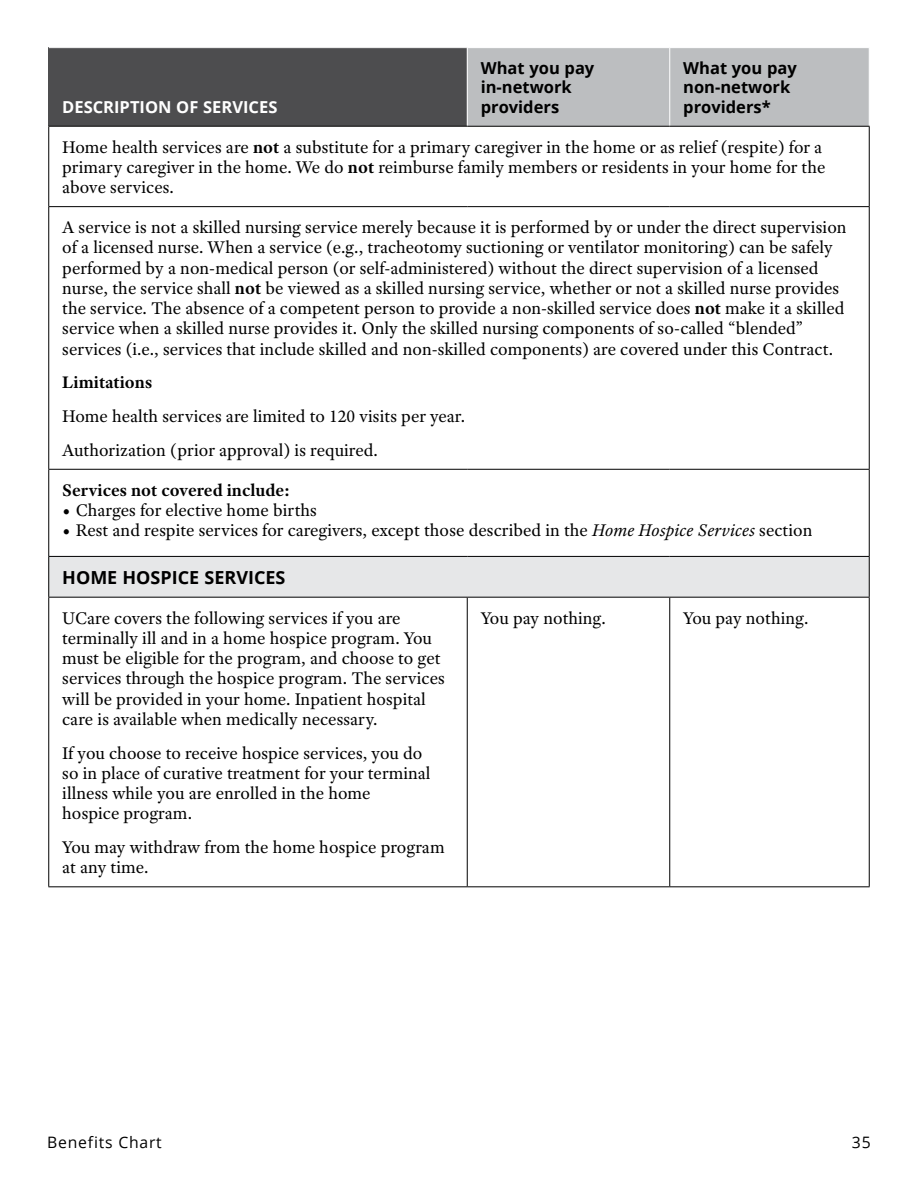
<style>
.page{position:relative;width:918px;height:1188px;background:#fff}
.page>*{position:absolute;margin:0;border:0;box-sizing:border-box;transform-origin:0 0}
.t1{font:18px/20.2px "Adobe Text Pro";color:#000}
.t2{font:700 18px "Adobe Text Pro";color:#000}
.t3{font:700 18px "Open Sans";color:#000}
.t4{font:700 16.5px/19.5px "Open Sans";color:#000}
.t5{font:700 16.5px "Open Sans";color:#fff}
.t6{font:15.75px "Open Sans";letter-spacing:.05em;color:#000}
.s1{font-weight:700}
.s2{font-style:italic}
</style>
<div class="page">
<div style="left:49px;top:48px;width:418px;height:78px;background:#4d4d4f"></div>
<div style="left:468px;top:48px;width:401px;height:78px;background:#bcbec0"></div>
<div style="left:49px;top:556px;width:820px;height:41px;background:#e6e7e8"></div>
<hr style="left:869px;top:127px;width:1px;height:79px;background:#000">
<hr style="left:869px;top:207px;width:1px;height:262px;background:#000">
<hr style="left:869px;top:470px;width:1px;height:86px;background:#000">
<hr style="left:869px;top:557px;width:1px;height:40px;background:#000">
<hr style="left:48px;top:127px;width:1px;height:79px;background:#000">
<hr style="left:48px;top:207px;width:1px;height:262px;background:#000">
<hr style="left:48px;top:469px;width:419px;height:1px;background:#000">
<hr style="left:48px;top:470px;width:1px;height:86px;background:#000">
<hr style="left:467px;top:469px;width:203px;height:1px;background:#000">
<hr style="left:670px;top:469px;width:200px;height:1px;background:#000">
<hr style="left:48px;top:556px;width:419px;height:1px;background:#000">
<hr style="left:48px;top:557px;width:1px;height:40px;background:#000">
<hr style="left:467px;top:556px;width:203px;height:1px;background:#000">
<hr style="left:670px;top:556px;width:200px;height:1px;background:#000">
<hr style="left:48px;top:597px;width:419px;height:1px;background:#000">
<hr style="left:48px;top:598px;width:1px;height:288px;background:#000">
<hr style="left:467px;top:597px;width:203px;height:1px;background:#000">
<hr style="left:467px;top:598px;width:1px;height:288px;background:#000">
<hr style="left:670px;top:597px;width:200px;height:1px;background:#000">
<hr style="left:669px;top:598px;width:1px;height:288px;background:#000">
<hr style="left:869px;top:598px;width:1px;height:288px;background:#000">
<hr style="left:48px;top:886px;width:419px;height:1px;background:#000">
<hr style="left:467px;top:886px;width:203px;height:1px;background:#000">
<hr style="left:670px;top:886px;width:200px;height:1px;background:#000">
<hr style="left:669px;top:48px;width:1px;height:78px;background:#fff">
<hr style="left:48px;top:126px;width:419px;height:1px;background:#000">
<hr style="left:467px;top:126px;width:203px;height:1px;background:#000">
<hr style="left:670px;top:126px;width:200px;height:1px;background:#000">
<hr style="left:48px;top:206px;width:419px;height:1px;background:#000">
<hr style="left:467px;top:206px;width:203px;height:1px;background:#000">
<hr style="left:670px;top:206px;width:200px;height:1px;background:#000">
<p class="t4" style="left:481px;top:58px;width:115px">What you pay in‑network providers</p>
<p class="t4" style="left:683px;top:58px;width:115px">What you pay non‑network providers*</p>
<p class="t1" style="left:62px;top:136px;width:765px">Home health services are <span class="s1">not</span> a substitute for a primary caregiver in the home or as relief (respite) for a primary caregiver in the home. We do <span class="s1">not</span> reimburse family members or residents in your home for the above services.</p>
<p class="t1" style="left:62px;top:217px;width:786px">A service is not a skilled nursing service merely because it is performed by or under the direct supervision of a licensed nurse. When a service (e.g., tracheotomy suctioning or ventilator monitoring) can be safely performed by a non‑medical person (or self‑administered) without the direct supervision of a licensed nurse, the service shall <span class="s1">not</span> be viewed as a skilled nursing service, whether or not a skilled nurse provides the service. The absence of a competent person to provide a non‑skilled service does <span class="s1">not</span> make it a skilled service when a skilled nurse provides it. Only the skilled nursing components of so‑called “blended” services (i.e., services that include skilled and non‑skilled components) are covered under this Contract.</p>
<p class="t2" style="left:62px;top:371px;width:92px">Limitations</p>
<p class="t1" style="left:62px;top:399px;width:405px;line-height:33.8px">Home health services are limited to 120 visits per year.<br>Authorization (prior approval) is required.</p>
<p class="t2" style="left:62px;top:478px;width:229px">Services not covered include:</p>
<p class="t1" style="left:62px;top:500px;width:256px">• Charges for elective home births</p>
<p class="t1" style="left:62px;top:520px;width:752px">• Rest and respite services for caregivers, except those described in the <span class="s2">Home Hospice Services</span> section</p>
<p class="t3" style="left:62px;top:564px;width:225px">HOME HOSPICE SERVICES</p>
<p class="t1" style="left:62px;top:607px;width:384px">UCare covers the following services if you are terminally ill and in a home hospice program. You must be eligible for the program, and choose to get services through the hospice program. The services will be provided in your home. Inpatient hospital care is available when medically necessary.</p>
<p class="t1" style="left:62px;top:742px;width:370px">If you choose to receive hospice services, you do so in place of curative treatment for your terminal illness while you are enrolled in the home hospice program.</p>
<p class="t1" style="left:62px;top:837px;width:384px">You may withdraw from the home hospice program at any time.</p>
<p class="t5" style="left:62px;top:95px;width:217px">DESCRIPTION OF SERVICES</p>
<p class="t1" style="left:481px;top:607px;width:127px">You pay nothing.</p>
<p class="t1" style="left:683px;top:607px;width:127px">You pay nothing.</p>
<p class="t6" style="left:47px;top:1131px;width:116px">Benefits Chart</p>
<p class="t6" style="left:852px;top:1131px;width:20px">35</p>
</div>
